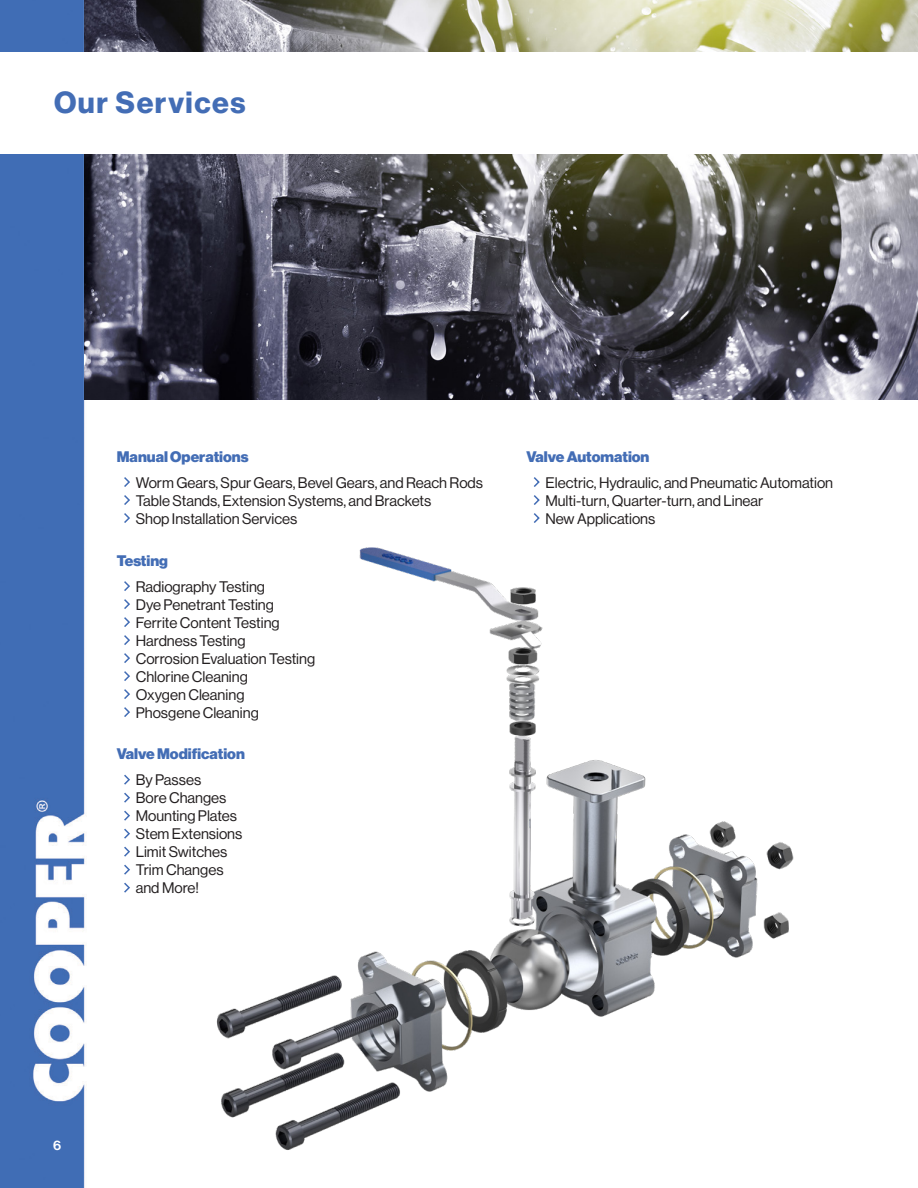
<style>
.page{position:relative;width:918px;height:1188px;background:#fff}
.page>*{position:absolute;margin:0;border:0;box-sizing:border-box;transform-origin:0 0}
.t1{font:30px "N Haas Grotesk DS Pro 75 Bd";letter-spacing:.05em;color:#436db5}
.t2{font:15px "N Haas Grotesk DS Pro 55 Rg";color:#231f20}
.t3{font:15px "N Haas Grotesk DS Pro 95 Blk";color:#436db5}
.t4{font:13.5px "N Haas Grotesk DS Pro 65 Md";color:#fff}
</style>
<div class="page">
<img style="left:0;top:0;width:918px;height:1188px">
<img style="left:84px;top:0;width:834px;height:399px">
<div style="left:0;top:52px;width:918px;height:101px;background:#fff"></div>
<img style="left:196px;top:526px;width:620px;height:641px">
<svg style="left:122px;top:475px;width:9px;height:50px"></svg>
<svg style="left:532px;top:475px;width:9px;height:50px"></svg>
<svg style="left:122px;top:773px;width:9px;height:121px"></svg>
<svg style="left:122px;top:580px;width:9px;height:139px"></svg>
<p class="t1" style="left:54px;top:85px;width:193px">Our Services</p>
<p class="t3" style="left:117px;top:447px;width:133px">Manual Operations</p>
<p class="t2" style="left:136px;top:474px;width:349px">Worm Gears, Spur Gears, Bevel Gears, and Reach Rods</p>
<p class="t2" style="left:136px;top:492px;width:297px">Table Stands, Extension Systems, and Brackets</p>
<p class="t2" style="left:136px;top:510px;width:163px">Shop Installation Services</p>
<p class="t3" style="left:117px;top:552px;width:53px">Testing</p>
<p class="t2" style="left:136px;top:578px;width:131px">Radiography Testing</p>
<p class="t2" style="left:136px;top:596px;width:140px">Dye Penetrant Testing</p>
<p class="t2" style="left:136px;top:614px;width:146px">Ferrite Content Testing</p>
<p class="t2" style="left:136px;top:632px;width:111px">Hardness Testing</p>
<p class="t2" style="left:136px;top:650px;width:181px">Corrosion Evaluation Testing</p>
<p class="t2" style="left:136px;top:668px;width:114px">Chlorine Cleaning</p>
<p class="t2" style="left:136px;top:686px;width:110px">Oxygen Cleaning</p>
<p class="t2" style="left:136px;top:704px;width:125px">Phosgene Cleaning</p>
<p class="t3" style="left:117px;top:745px;width:130px">Valve Modification</p>
<p class="t2" style="left:136px;top:772px;width:67px">By Passes</p>
<p class="t2" style="left:136px;top:790px;width:92px">Bore Changes</p>
<p class="t2" style="left:136px;top:808px;width:103px">Mounting Plates</p>
<p class="t2" style="left:136px;top:826px;width:108px">Stem Extensions</p>
<p class="t2" style="left:136px;top:844px;width:93px">Limit Switches</p>
<p class="t2" style="left:136px;top:862px;width:89px">Trim Changes</p>
<p class="t2" style="left:136px;top:880px;width:65px">and More!</p>
<p class="t3" style="left:526px;top:447px;width:124px">Valve Automation</p>
<p class="t2" style="left:545px;top:474px;width:289px">Electric, Hydraulic, and Pneumatic Automation</p>
<p class="t2" style="left:545px;top:492px;width:220px">Multi-turn, Quarter-turn, and Linear</p>
<p class="t2" style="left:545px;top:510px;width:111px">New Applications</p>
<p class="t4" style="left:53px;top:1137px;width:10px">6</p>
</div>
